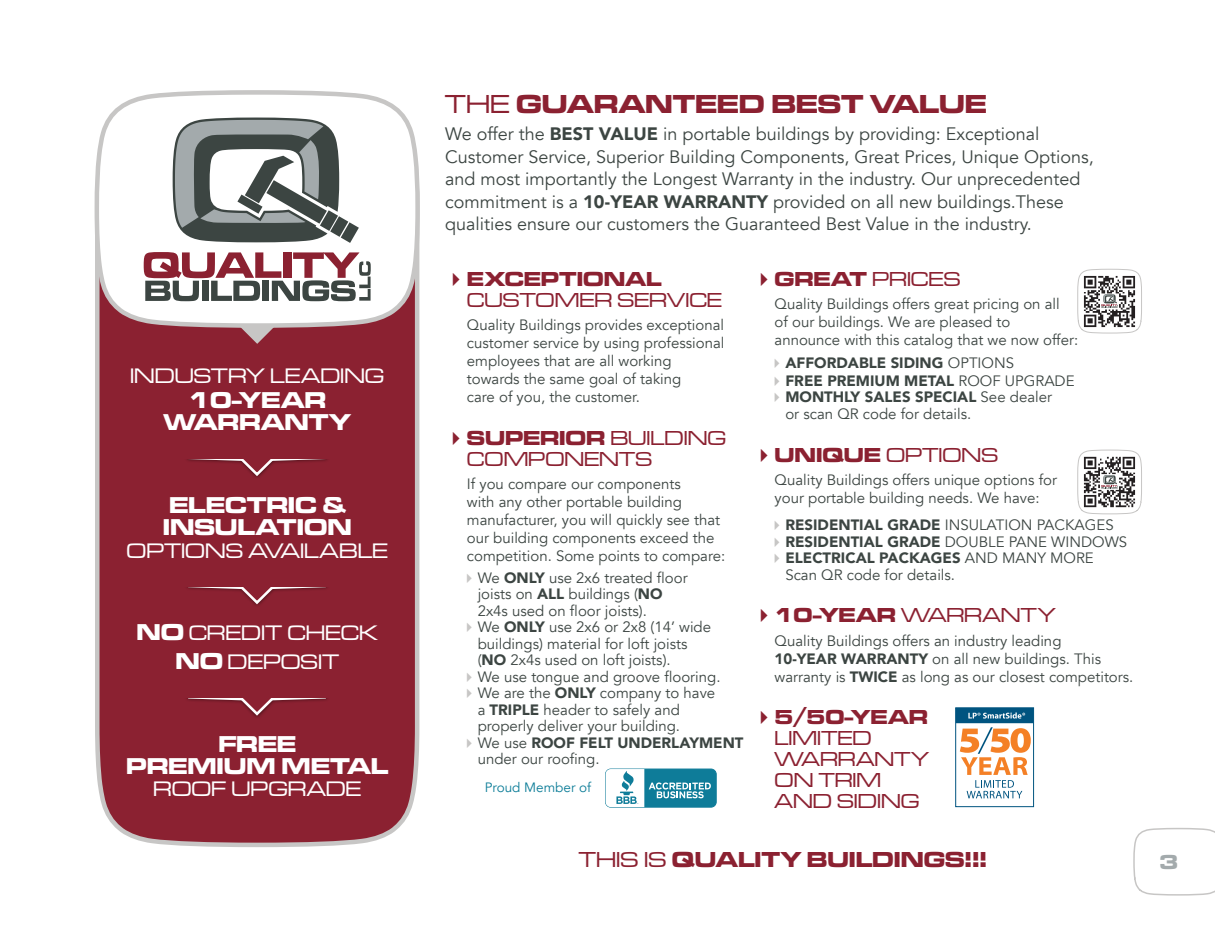
<style>
.page{position:relative;width:1215px;height:945px;background:#fff}
.page>*{position:absolute;margin:0;border:0;box-sizing:border-box;transform-origin:0 0}
.t1{font:700 27px "Microgramma Ext D";color:#8b2131}
.t2{font:700 23.85px/22.5px "Microgramma Ext D";color:#fff;text-align:center}
.t3{font:700 22.5px "Microgramma Ext D";color:#8b2131}
.t4{font:500 21.9px/28.3px "Microgramma Ext D";color:#fff;text-align:center}
.t5{font:500 21px/21px "Microgramma Ext D";color:#8b2131}
.t6{font:700 21px "Microgramma Ext D";color:#8b2131}
.t7{font:700 21px "Microgramma Ext D";color:#a3aaac}
.t8{font:18px/22.5px "Avenir";color:#3c4542}
.t9{font:15px/16.5px "Avenir";color:#3c4542}
.t10{font:900 15px/18px "Avenir";color:#3c4542}
.t11{font:13.5px "Avenir";color:#0d7d98}
.s1{font-weight:500}
.s2{font-weight:900}
.s3{font-weight:700}
.s4{font-weight:700;font-size:23.85px}
.s5{font-weight:400}
</style>
<div class="page">
<svg style="left:1133px;top:827px;width:82px;height:69px"></svg>
<div style="left:95px;top:330px;width:325px;height:517px;background:#8b2131"></div>
<svg style="left:94px;top:90px;width:326px;height:240px"></svg>
<svg style="left:173px;top:118px;width:186px;height:125px"></svg>
<svg style="left:144px;top:252px;width:227px;height:92px"></svg>
<div style="left:184px;top:448px;width:146px;height:32px;background:#8b2131"></div>
<svg style="left:187px;top:459px;width:140px;height:19px"></svg>
<div style="left:184px;top:446px;width:146px;height:13px;background:#8b2131"></div>
<div style="left:184px;top:576px;width:146px;height:32px;background:#8b2131"></div>
<svg style="left:187px;top:587px;width:140px;height:19px"></svg>
<div style="left:184px;top:574px;width:146px;height:13px;background:#8b2131"></div>
<div style="left:184px;top:687px;width:146px;height:32px;background:#8b2131"></div>
<svg style="left:187px;top:698px;width:140px;height:19px"></svg>
<div style="left:184px;top:685px;width:146px;height:13px;background:#8b2131"></div>
<div style="left:606px;top:769px;width:110px;height:38px;background:#0e7c99;border-radius:5px"></div>
<div style="left:605px;top:769px;width:112px;height:39px;border:1px solid #0e7c99;border-radius:5px"></div>
<svg style="left:606px;top:769px;width:105px;height:38px"></svg>
<div style="left:955px;top:707px;width:79px;height:100px;border:1px solid #005480"></div>
<div style="left:956px;top:708px;width:77px;height:15px;background:#005480"></div>
<svg style="left:968px;top:712px;width:57px;height:7px"></svg>
<svg style="left:960px;top:727px;width:71px;height:71px"></svg>
<svg style="left:1077px;top:269px;width:65px;height:65px"></svg>
<svg style="left:1077px;top:450px;width:65px;height:64px"></svg>
<h1 class="t1" style="left:445px;top:85px;width:543px"><span class="s1">THE</span> GUARANTEED BEST VALUE</h1>
<p class="t8" style="left:445px;top:123px;width:650px">We offer the <span class="s2">BEST VALUE</span> in portable buildings by providing: Exceptional Customer Service, Superior Building Components, Great Prices, Unique Options, and most importantly the Longest Warranty in the industry. Our unprecedented commitment is a <span class="s2">10-YEAR WARRANTY</span> provided on all new buildings.These qualities ensure our customers the Guaranteed Best Value in the industry.</p>
<h3 class="t6" style="left:467px;top:265px;width:196px">EXCEPTIONAL</h3>
<h3 class="t5" style="left:467px;top:289px;width:257px">CUSTOMER SERVICE</h3>
<p class="t9" style="left:467px;top:316px;width:259px;line-height:18px">Quality Buildings provides exceptional customer service by using professional employees that are all working towards the same goal of taking<br>care of you, the customer.</p>
<h3 class="t5" style="left:467px;top:427px;width:261px"><span class="s3">SUPERIOR</span> BUILDING<br>COMPONENTS</h3>
<p class="t9" style="left:467px;top:475px;width:260px;line-height:18px">If you compare our components<br>with any other portable building manufacturer, you will quickly see that our building components exceed the competition. Some points to compare:</p>
<p class="t9" style="left:478px;top:569px;width:267px">We <span class="s2">ONLY</span> use 2x6 treated floor<br>joists on <span class="s2">ALL</span> buildings (<span class="s2">NO<br></span>2x4s used on floor joists).<br>We <span class="s2">ONLY</span> use 2x6 or 2x8 (14’ wide buildings) material for loft joists<br>(<span class="s2">NO</span> 2x4s used on loft joists).<br>We use tongue and groove flooring.<br>We are the <span class="s2">ONLY</span> company to have<br>a <span class="s2">TRIPLE</span> header to safely and<br>properly deliver your building.<br>We use <span class="s2">ROOF FELT UNDERLAYMENT </span>under our roofing.</p>
<h3 class="t4" style="left:130px;top:361px;width:256px">INDUSTRY LEADING</h3>
<h2 class="t2" style="left:163px;top:388px;width:189px">10-YEAR<br>WARRANTY</h2>
<h2 class="t2" style="left:163px;top:494px;width:190px;text-align:left">ELECTRIC &amp;<br>INSULATION</h2>
<h3 class="t4" style="left:127px;top:536px;width:263px">OPTIONS AVAILABLE</h3>
<h3 class="t4" style="left:137px;top:618px;width:243px"><span class="s4">NO</span> CREDIT CHECK<br><span class="s4">NO</span> DEPOSIT</h3>
<h2 class="t2" style="left:126px;top:732px;width:264px">FREE<br>PREMIUM METAL</h2>
<h3 class="t4" style="left:153px;top:774px;width:210px">ROOF UPGRADE</h3>
<p class="t11" style="left:485px;top:779px;width:108px">Proud Member of</p>
<h3 class="t5" style="left:775px;top:268px;width:187px"><span class="s3">GREAT</span> PRICES</h3>
<p class="t9" style="left:775px;top:295px;width:305px;line-height:18px">Quality Buildings offers great pricing on all<br>of our buildings. We are pleased to announce with this catalog that we now offer:</p>
<p class="t10" style="left:785px;top:353px;width:291px">AFFORDABLE SIDING <span class="s5">OPTIONS<br></span>FREE PREMIUM METAL <span class="s5">ROOF UPGRADE</span></p>
<p class="t9" style="left:785px;top:389px;width:268px"><span class="s2">MONTHLY SALES SPECIAL</span> See dealer or scan QR code for details.</p>
<h3 class="t5" style="left:775px;top:444px;width:225px"><span class="s3">UNIQUE</span> OPTIONS</h3>
<p class="t9" style="left:775px;top:471px;width:284px;line-height:18px">Quality Buildings offers unique options for your portable building needs. We have:</p>
<p class="t9" style="left:785px;top:517px;width:343px"><span class="s2">RESIDENTIAL GRADE</span> INSULATION PACKAGES <span class="s2">RESIDENTIAL GRADE</span> DOUBLE PANE WINDOWS <span class="s2">ELECTRICAL PACKAGES</span> AND MANY MORE Scan QR code for details.</p>
<h3 class="t5" style="left:775px;top:604px;width:282px"><span class="s3">10-YEAR</span> WARRANTY</h3>
<p class="t9" style="left:775px;top:632px;width:360px;line-height:18px">Quality Buildings offers an industry leading<br><span class="s2">10-YEAR WARRANTY</span> on all new buildings. This warranty is <span class="s2">TWICE</span> as long as our closest competitors.</p>
<h3 class="t6" style="left:775px;top:703px;width:155px">5/50-YEAR</h3>
<h3 class="t5" style="left:775px;top:727px;width:156px">LIMITED<br>WARRANTY<br>ON TRIM<br>AND SIDING</h3>
<h3 class="t3" style="left:579px;top:844px;width:410px"><span class="s1">THIS IS</span> QUALITY BUILDINGS!!!</h3>
<h3 class="t7" style="left:1160px;top:847px;width:21px">3</h3>
</div>
